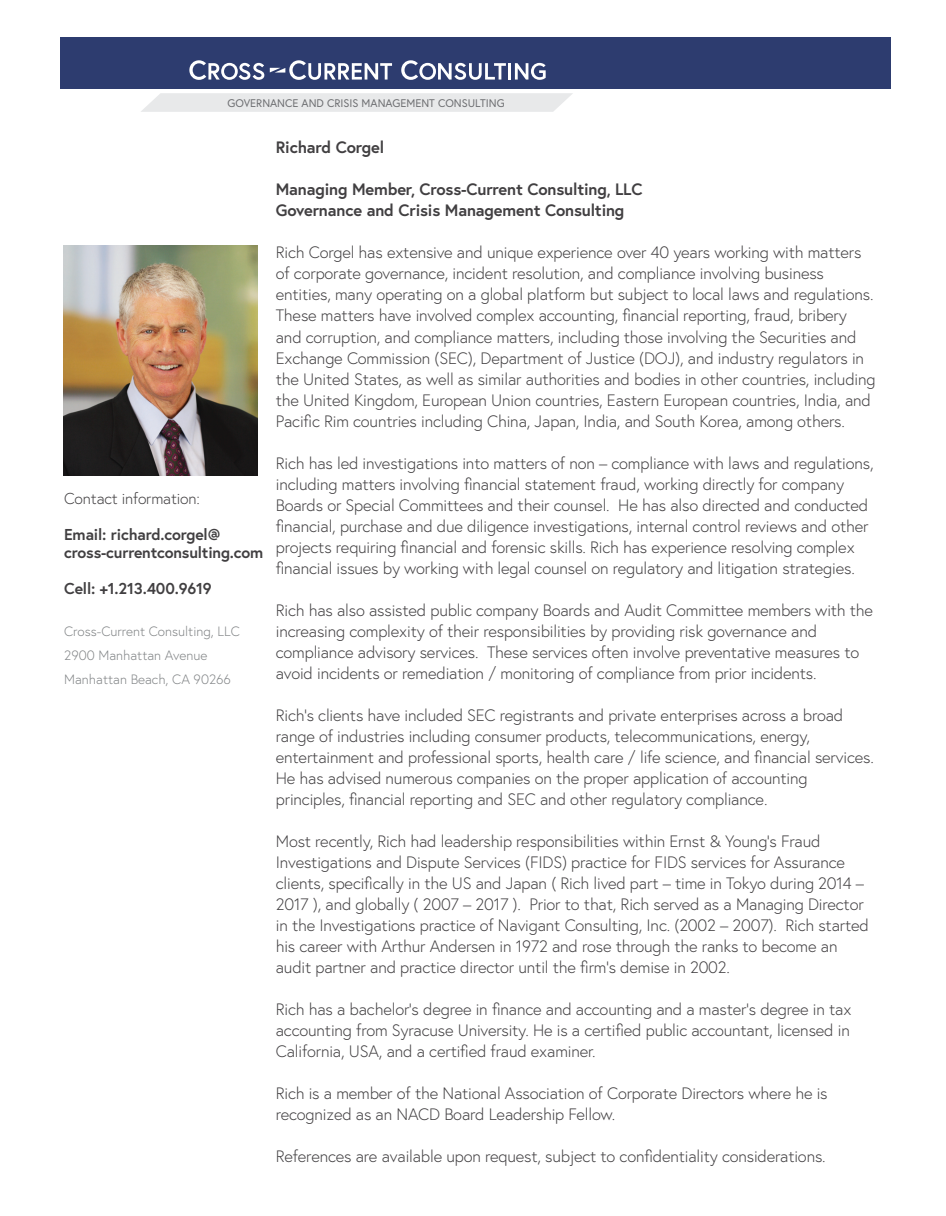
<style>
.page{position:relative;width:946px;height:1216px;background:#fff}
.page>*{position:absolute;margin:0;border:0;box-sizing:border-box;transform-origin:0 0}
.t1{font:300 16.5px/21px "Europa";letter-spacing:-.01em;color:#413f41}
.t2{font:700 16.5px/21px "Europa";letter-spacing:-.01em;color:#413f41}
.t3{font:700 15.75px/18px "Europa";letter-spacing:-.01em;color:#413f41}
.t4{font:300 15.75px "Europa";letter-spacing:-.01em;color:#413f41}
.t5{font:300 13.5px/24px "Europa";color:#808385}
.t6{font:11.1px "Europa";color:#6d6e71}
</style>
<div class="page">
<div style="left:60px;top:38px;width:831px;height:51px;background:#2d3c6f"></div>
<div style="left:141px;top:93px;width:432px;height:19px;background:#e8e9ea"></div>
<svg style="left:189px;top:60px;width:75px;height:20px"></svg>
<svg style="left:401px;top:60px;width:105px;height:20px"></svg>
<hr style="left:508px;top:63px;width:3px;height:17px;background:#fff">
<svg style="left:515px;top:63px;width:31px;height:17px"></svg>
<svg style="left:270px;top:60px;width:122px;height:20px"></svg>
<img style="left:64px;top:246px;width:194px;height:230px">
<p class="t6" style="left:227px;top:96px;width:279px">GOVERNANCE AND CRISIS MANAGEMENT CONSULTING</p>
<p class="t4" style="left:64px;top:492px;width:137px">Contact information:</p>
<p class="t3" style="left:64px;top:527px;width:201px">Email: richard.corgel@ cross-currentconsulting.com</p>
<p class="t3" style="left:64px;top:581px;width:149px">Cell: +1.213.400.9619</p>
<p class="t5" style="left:64px;top:621px;width:177px">Cross-Current Consulting, LLC<br>2900 Manhattan Avenue<br>Manhattan Beach, CA 90266</p>
<p class="t2" style="left:276px;top:139px;width:110px">Richard Corgel</p>
<p class="t2" style="left:276px;top:181px;width:368px">Managing Member, Cross-Current Consulting, LLC<br>Governance and Crisis Management Consulting</p>
<p class="t1" style="left:276px;top:244px;width:601px">Rich Corgel has extensive and unique experience over 40 years working with matters of corporate governance, incident resolution, and compliance involving business entities, many operating on a global platform but subject to local laws and regulations.<br>These matters have involved complex accounting, financial reporting, fraud, bribery and corruption, and compliance matters, including those involving the Securities and Exchange Commission (SEC), Department of Justice (DOJ), and industry regulators in the United States, as well as similar authorities and bodies in other countries, including the United Kingdom, European Union countries, Eastern European countries, India, and Pacific Rim countries including China, Japan, India, and South Korea, among others.</p>
<p class="t1" style="left:276px;top:454px;width:599px">Rich has led investigations into matters of non – compliance with laws and regulations, including matters involving financial statement fraud, working directly for company Boards or Special Committees and their counsel. He has also directed and conducted financial, purchase and due diligence investigations, internal control reviews and other projects requiring financial and forensic skills. Rich has experience resolving complex financial issues by working with legal counsel on regulatory and litigation strategies.</p>
<p class="t1" style="left:276px;top:601px;width:599px">Rich has also assisted public company Boards and Audit Committee members with the increasing complexity of their responsibilities by providing risk governance and compliance advisory services. These services often involve preventative measures to avoid incidents or remediation / monitoring of compliance from prior incidents.</p>
<p class="t1" style="left:276px;top:706px;width:599px">Rich’s clients have included SEC registrants and private enterprises across a broad range of industries including consumer products, telecommunications, energy, entertainment and professional sports, health care / life science, and financial services.<br>He has advised numerous companies on the proper application of accounting principles, financial reporting and SEC and other regulatory compliance.</p>
<p class="t1" style="left:276px;top:832px;width:594px">Most recently, Rich had leadership responsibilities within Ernst &amp; Young’s Fraud Investigations and Dispute Services (FIDS) practice for FIDS services for Assurance clients, specifically in the US and Japan ( Rich lived part – time in Tokyo during 2014 – 2017 ), and globally ( 2007 – 2017 ). Prior to that, Rich served as a Managing Director in the Investigations practice of Navigant Consulting, Inc. (2002 – 2007). Rich started his career with Arthur Andersen in 1972 and rose through the ranks to become an audit partner and practice director until the firm’s demise in 2002.</p>
<p class="t1" style="left:276px;top:1000px;width:577px;text-align:justify">Rich has a bachelor’s degree in finance and accounting and a master’s degree in tax accounting from Syracuse University. He is a certified public accountant, licensed in California, USA, and a certified fraud examiner.</p>
<p class="t1" style="left:276px;top:1084px;width:553px">Rich is a member of the National Association of Corporate Directors where he is recognized as an NACD Board Leadership Fellow.</p>
<p class="t1" style="left:276px;top:1147px;width:551px">References are available upon request, subject to confidentiality considerations.</p>
</div>
